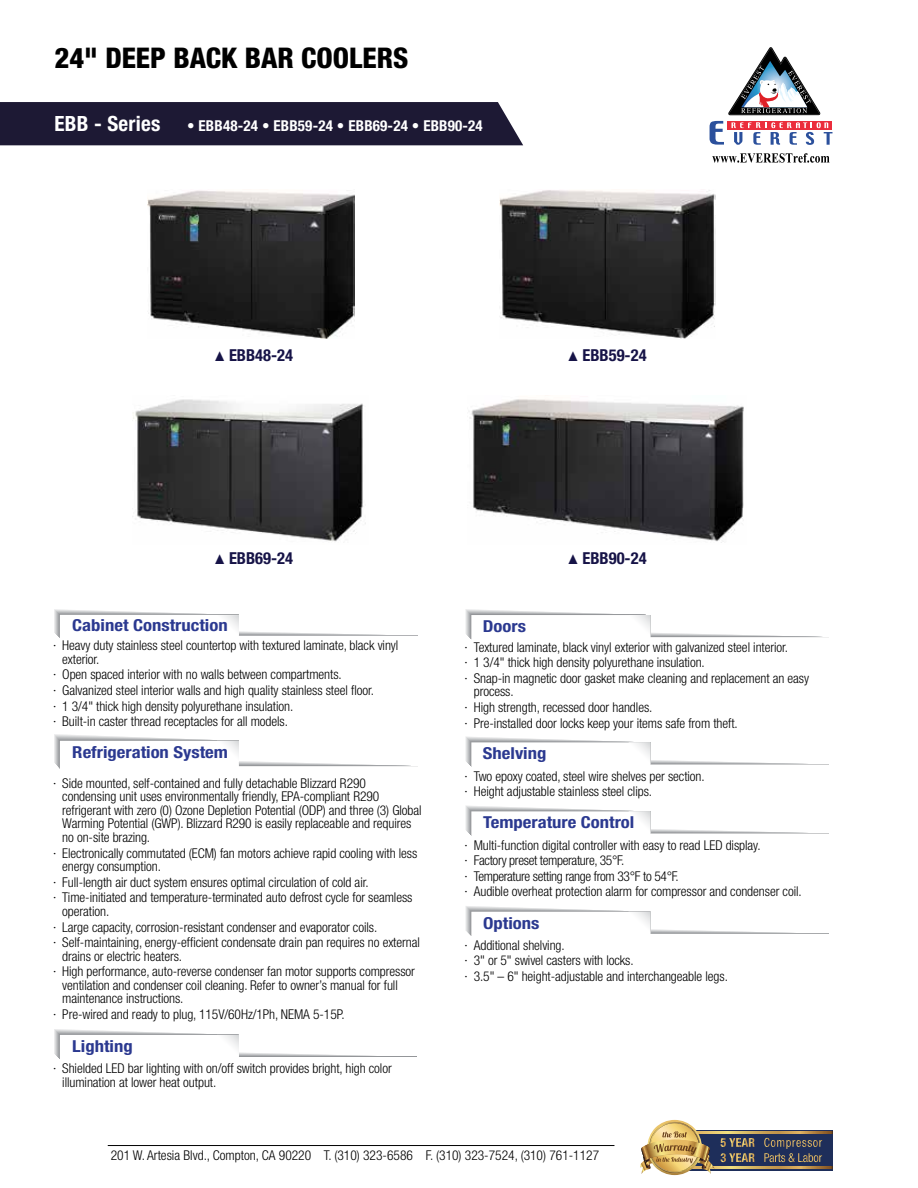
<style>
.page{position:relative;width:918px;height:1188px;background:#fff}
.page>*{position:absolute;margin:0;border:0;box-sizing:border-box;transform-origin:0 0}
.t1{font:800 condensed 28.5px "Helvetica Neue LT Std";color:#000}
.t2{font:700 condensed 21px "Helvetica Neue LT Std";letter-spacing:.01em;color:#fff}
.t3{font:700 condensed 16.5px "Helvetica Neue LT Std";color:#2b3990;scale:1.13 1}
.t4{font:700 condensed 16.5px "Helvetica Neue LT Std";color:#161347}
.t5{font:700 condensed 15px "Helvetica Neue LT Std";letter-spacing:.01em;color:#fff}
.t6{font:300 condensed 13.5px/15.6px "Helvetica Neue LT Std";letter-spacing:-.005em;color:#000}
</style>
<div class="page">
<div style="left:728px;top:121px;width:104px;height:8px;background:#eb2d3c"></div>
<svg style="left:731px;top:122px;width:101px;height:23px"></svg>
<svg style="left:710px;top:121px;width:14px;height:24px"></svg>
<svg style="left:712px;top:153px;width:118px;height:10px"></svg>
<svg style="left:728px;top:47px;width:92px;height:68px"></svg>
<svg style="left:714px;top:1130px;width:118px;height:40px;background:#384059"></svg>
<svg style="left:714px;top:1132px;width:118px;height:1px"></svg>
<svg style="left:714px;top:1166px;width:118px;height:2px"></svg>
<svg style="left:721px;top:1138px;width:34px;height:9px"></svg>
<svg style="left:721px;top:1153px;width:34px;height:9px"></svg>
<svg style="left:764px;top:1138px;width:58px;height:24px"></svg>
<svg style="left:640px;top:1120px;width:74px;height:55px"></svg>
<hr style="left:108px;top:1145px;width:506px;height:1px;background:#000">
<img style="left:147px;top:190px;width:207px;height:148px">
<img style="left:499px;top:190px;width:217px;height:148px">
<img style="left:132px;top:399px;width:234px;height:143px">
<img style="left:469px;top:399px;width:275px;height:144px">
<div style="left:0;top:102px;width:523px;height:43px;background:#1d1934"></div>
<svg style="left:54px;top:609px;width:364px;height:29px"></svg>
<svg style="left:54px;top:734px;width:364px;height:35px"></svg>
<svg style="left:54px;top:1029px;width:363px;height:30px"></svg>
<svg style="left:465px;top:609px;width:364px;height:31px"></svg>
<svg style="left:465px;top:736px;width:364px;height:31px"></svg>
<svg style="left:465px;top:805px;width:364px;height:31px"></svg>
<svg style="left:465px;top:906px;width:364px;height:30px"></svg>
<h1 class="t1" style="left:55px;top:41px;width:355px">24" DEEP BACK BAR COOLERS</h1>
<h2 class="t2" style="left:55px;top:111px;width:107px">EBB - Series</h2>
<p class="t5" style="left:187px;top:117px;width:297px">• EBB48-24 • EBB59-24 • EBB69-24 • EBB90-24</p>
<p class="t4" style="left:229px;top:345px;width:66px">EBB48-24</p>
<p class="t4" style="left:583px;top:345px;width:66px">EBB59-24</p>
<p class="t4" style="left:229px;top:548px;width:66px">EBB69-24</p>
<p class="t4" style="left:583px;top:548px;width:66px">EBB90-24</p>
<p class="t3" style="left:72px;top:616px;width:139px">Cabinet Construction</p>
<p class="t6" style="left:62px;top:639px;width:338px;line-height:13.5px;text-indent:-9px">∙ Heavy duty stainless steel countertop with textured laminate, black vinyl exterior.</p>
<p class="t6" style="left:53px;top:667px;width:322px">∙ Open spaced interior with no walls between compartments.<br>∙ Galvanized steel interior walls and high quality stainless steel floor. ∙ 1 3/4" thick high density polyurethane insulation.<br>∙ Built-in caster thread receptacles for all models.</p>
<p class="t3" style="left:72px;top:743px;width:139px">Refrigeration System</p>
<p class="t6" style="left:62px;top:776px;width:361px;line-height:13.5px;text-indent:-9px">∙ Side mounted, self-contained and fully detachable Blizzard R290 condensing unit uses environmentally friendly, EPA-compliant R290 refrigerant with zero (0) Ozone Depletion Potential (ODP) and three (3) Global Warming Potential (GWP). Blizzard R290 is easily replaceable and requires no on-site brazing.</p>
<p class="t6" style="left:62px;top:846px;width:357px;line-height:13.5px;text-indent:-9px">∙ Electronically commutated (ECM) fan motors achieve rapid cooling with less energy consumption.</p>
<p class="t6" style="left:53px;top:874px;width:361px">∙ Full-length air duct system ensures optimal circulation of cold air.<br>∙ Time-initiated and temperature-terminated auto defrost cycle for seamless</p>
<p class="t6" style="left:53px;top:903px;width:368px;text-indent:9px">operation.<br>∙ Large capacity, corrosion-resistant condenser and evaporator coils.<br>∙ Self-maintaining, energy-efficient condensate drain pan requires no external</p>
<p class="t6" style="left:53px;top:948px;width:363px;text-indent:9px">drains or electric heaters.<br>∙ High performance, auto-reverse condenser fan motor supports compressor</p>
<p class="t6" style="left:62px;top:978px;width:337px;line-height:13.5px">ventilation and condenser coil cleaning. Refer to owner’s manual for full maintenance instructions.</p>
<p class="t6" style="left:53px;top:1006px;width:293px">∙ Pre-wired and ready to plug, 115V/60Hz/1Ph, NEMA 5-15P.</p>
<p class="t3" style="left:72px;top:1036px;width:55px">Lighting</p>
<p class="t6" style="left:62px;top:1062px;width:331px;line-height:13.5px;text-indent:-9px">∙ Shielded LED bar lighting with on/off switch provides bright, high color illumination at lower heat output.</p>
<p class="t3" style="left:483px;top:616px;width:40px">Doors</p>
<p class="t6" style="left:465px;top:639px;width:346px">∙ Textured laminate, black vinyl exterior with galvanized steel interior.<br>∙ 1 3/4" thick high density polyurethane insulation.<br>∙ Snap-in magnetic door gasket make cleaning and replacement an easy</p>
<p class="t6" style="left:465px;top:684px;width:275px;text-indent:9px">process.<br>∙ High strength, recessed door handles.<br>∙ Pre-installed door locks keep your items safe from theft.</p>
<p class="t3" style="left:483px;top:743px;width:58px">Shelving</p>
<p class="t6" style="left:465px;top:768px;width:242px">∙ Two epoxy coated, steel wire shelves per section. ∙ Height adjustable stainless steel clips.</p>
<p class="t3" style="left:483px;top:812px;width:135px">Temperature Control</p>
<p class="t6" style="left:465px;top:837px;width:339px">∙ Multi-function digital controller with easy to read LED display.<br>∙ Factory preset temperature, 35°F.<br>∙ Temperature setting range from 33°F to 54°F.<br>∙ Audible overheat protection alarm for compressor and condenser coil.</p>
<p class="t3" style="left:483px;top:913px;width:51px">Options</p>
<p class="t6" style="left:465px;top:937px;width:265px">∙ Additional shelving.<br>∙ 3" or 5" swivel casters with locks.<br>∙ 3.5" – 6" height-adjustable and interchangeable legs.</p>
<p class="t6" style="left:111px;top:1148px;width:490px">201 W. Artesia Blvd., Compton, CA 90220 T. (310) 323-6586 F. (310) 323-7524, (310) 761-1127</p>
</div>
